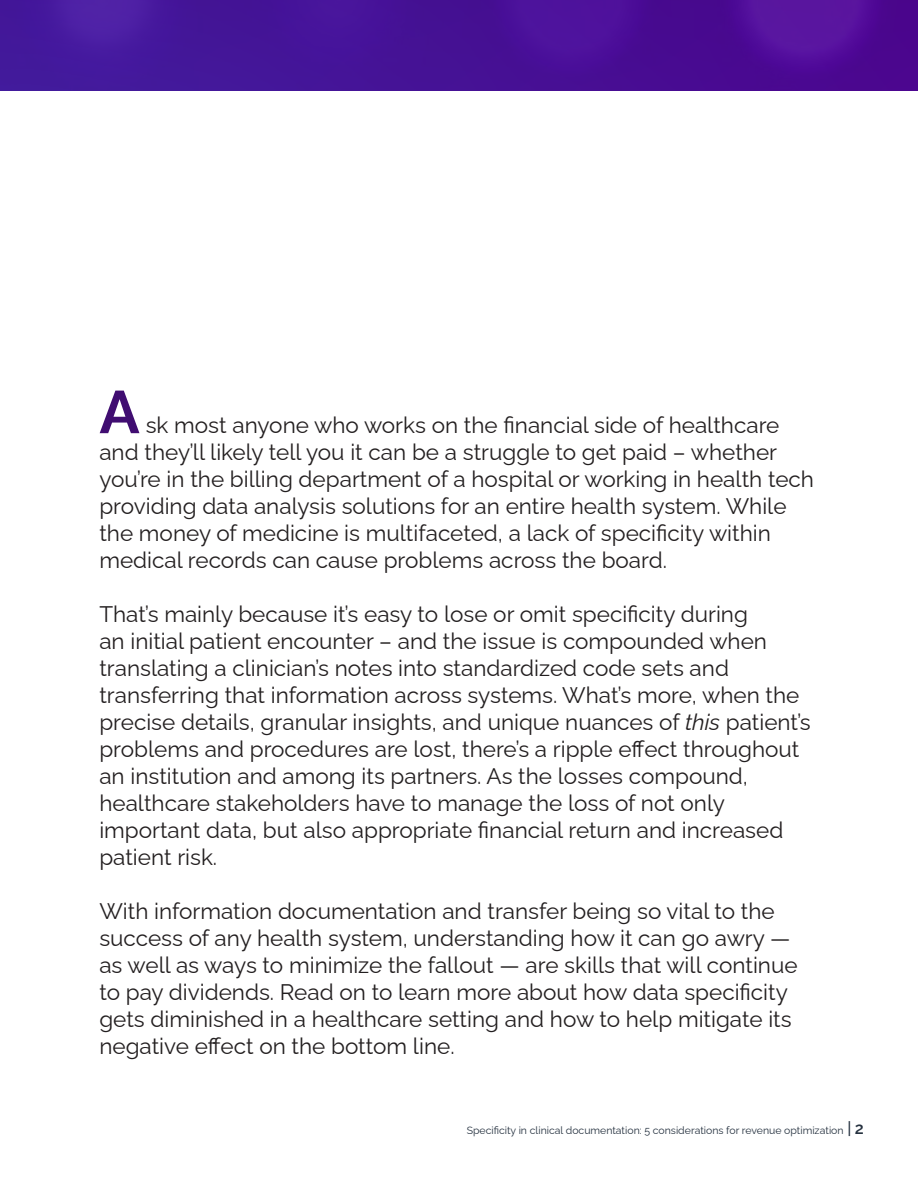
<style>
.page{position:relative;width:918px;height:1188px;background:#fff}
.page>*{position:absolute;margin:0;border:0;box-sizing:border-box;transform-origin:0 0}
.t1{font:700 60px "Raleway";color:#400d71}
.t2{font:22.5px/27px "Raleway";color:#231f20}
.t3{font:10.5px "Raleway";color:#263240}
.s1{font-style:italic}
.s2{font-weight:500;font-size:16.5px}
.s3{font-weight:600;font-size:16.5px}
</style>
<div class="page">
<img style="left:0;top:0;width:918px;height:90px">
<p class="t1" style="left:99px;top:364px;width:42px">A</p>
<p class="t2" style="left:99px;top:409px;width:716px;text-indent:46px">sk most anyone who works on the financial side of healthcare and they’ll likely tell you it can be a struggle to get paid – whether you’re in the billing department of a hospital or working in health tech providing data analysis solutions for an entire health system. While the money of medicine is multifaceted, a lack of specificity within medical records can cause problems across the board.</p>
<p class="t2" style="left:99px;top:598px;width:713px">That’s mainly because it’s easy to lose or omit specificity during<br>an initial patient encounter – and the issue is compounded when translating a clinician’s notes into standardized code sets and transferring that information across systems. What’s more, when the precise details, granular insights, and unique nuances of <span class="s1">this</span> patient’s problems and procedures are lost, there’s a ripple effect throughout an institution and among its partners. As the losses compound, healthcare stakeholders have to manage the loss of not only important data, but also appropriate financial return and increased patient risk.</p>
<p class="t2" style="left:99px;top:895px;width:700px">With information documentation and transfer being so vital to the success of any health system, understanding how it can go awry — as well as ways to minimize the fallout — are skills that will continue to pay dividends. Read on to learn more about how data specificity gets diminished in a healthcare setting and how to help mitigate its negative effect on the bottom line.</p>
<p class="t3" style="left:467px;top:1122px;width:399px">Specificity in clinical documentation: 5 considerations for revenue optimization <span class="s2">|</span> <span class="s3">2</span></p>
</div>
